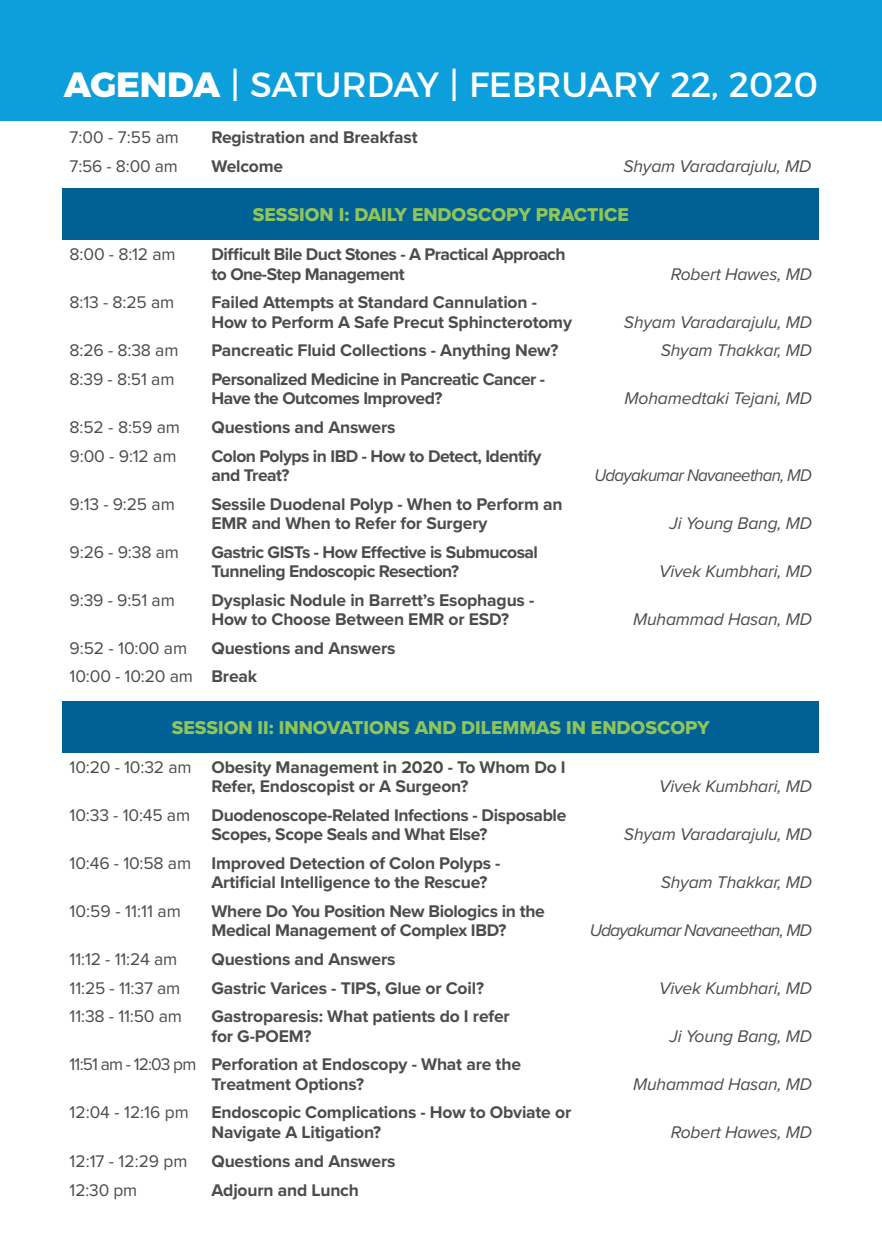
<style>
.page{position:relative;width:882px;height:1260px;background:#fff}
.page>*{position:absolute;margin:0;border:0;box-sizing:border-box;transform-origin:0 0}
.t1{font:35px "Montserrat";letter-spacing:-.005em;color:#fff}
.t2{font:19.25px "Proxima Nova Extrabld";color:#90c558}
.t3{font:700 17.5px/19.2px "Proxima Nova";letter-spacing:-.01em;color:#4b4c4d}
.t4{font:italic 17.5px "Proxima Nova";letter-spacing:-.01em;color:#4b4c4d}
.t5{font:700 17.5px/19.2px "Proxima Nova";letter-spacing:-.03em;color:#4b4c4d}
.t6{font:17.5px "Proxima Nova";letter-spacing:-.01em;color:#4b4c4d}
.t7{font:italic 17.5px "Proxima Nova";letter-spacing:-.04em;color:#4b4c4d;scale:.96 1}
.t8{font:italic 17.5px "Proxima Nova";letter-spacing:-.05em;color:#4b4c4d}
.s1{font-weight:800}
.s2{font-weight:400}
</style>
<div class="page">
<div style="left:0;top:0;width:882px;height:121px;background:#0c9fdc"></div>
<div style="left:63px;top:188px;width:756px;height:51px;background:#016197"></div>
<div style="left:63px;top:701px;width:756px;height:51px;background:#016197"></div>
<h1 class="t1" style="left:64px;top:56px;width:755px"><span class="s1">AGENDA</span> | SATURDAY | FEBRUARY 22, 2020</h1>
<p class="t6" style="left:70px;top:124px;width:111px">7:00 - 7:55 am</p>
<p class="t3" style="left:211px;top:127px;width:208px">Registration and Breakfast</p>
<p class="t6" style="left:70px;top:153px;width:110px">7:56 - 8:00 am</p>
<p class="t3" style="left:211px;top:156px;width:73px">Welcome</p>
<p class="t4" style="left:623px;top:153px;width:189px">Shyam Varadarajulu, MD</p>
<p class="t2" style="left:253px;top:200px;width:377px">SESSION I: DAILY ENDOSCOPY PRACTICE</p>
<p class="t6" style="left:70px;top:241px;width:107px">8:00 - 8:12 am</p>
<p class="t5" style="left:211px;top:244px;width:356px">Difficult Bile Duct Stones - A Practical Approach to One-Step Management</p>
<p class="t4" style="left:670px;top:261px;width:143px">Robert Hawes, MD</p>
<p class="t6" style="left:70px;top:289px;width:106px">8:13 - 8:25 am</p>
<p class="t3" style="left:211px;top:292px;width:362px">Failed Attempts at Standard Cannulation -<br>How to Perform A Safe Precut Sphincterotomy</p>
<p class="t4" style="left:624px;top:309px;width:189px">Shyam Varadarajulu, MD</p>
<p class="t6" style="left:70px;top:337px;width:110px">8:26 - 8:38 am</p>
<p class="t3" style="left:211px;top:340px;width:348px">Pancreatic Fluid Collections - Anything New?</p>
<p class="t4" style="left:660px;top:337px;width:153px">Shyam Thakkar, MD</p>
<p class="t6" style="left:70px;top:366px;width:106px">8:39 - 8:51 am</p>
<p class="t5" style="left:211px;top:369px;width:335px">Personalized Medicine in Pancreatic Cancer -<br>Have the Outcomes Improved?</p>
<p class="t4" style="left:624px;top:385px;width:189px">Mohamedtaki Tejani, MD</p>
<p class="t6" style="left:70px;top:414px;width:112px">8:52 - 8:59 am</p>
<p class="t3" style="left:211px;top:417px;width:185px">Questions and Answers</p>
<p class="t6" style="left:70px;top:443px;width:108px">9:00 - 9:12 am</p>
<p class="t5" style="left:211px;top:446px;width:331px">Colon Polyps in IBD - How to Detect, Identify and Treat?</p>
<p class="t6" style="left:70px;top:491px;width:107px">9:13 - 9:25 am</p>
<p class="t3" style="left:211px;top:494px;width:352px">Sessile Duodenal Polyp - When to Perform an<br>EMR and When to Refer for Surgery</p>
<p class="t6" style="left:70px;top:539px;width:111px">9:26 - 9:38 am</p>
<p class="t5" style="left:211px;top:542px;width:328px">Gastric GISTs - How Effective is Submucosal<br>Tunneling Endoscopic Resection?</p>
<p class="t6" style="left:70px;top:587px;width:107px">9:39 - 9:51 am</p>
<p class="t3" style="left:211px;top:590px;width:324px">Dysplasic Nodule in Barrett’s Esophagus -<br>How to Choose Between EMR or ESD?</p>
<p class="t3" style="left:70px;top:633px;width:327px;line-height:28.7px;text-indent:142px">Questions and Answers<br><span class="s2">10:00 - 10:20 am</span> Break</p>
<p class="t6" style="left:70px;top:634px;width:119px">9:52 - 10:00 am</p>
<p class="t7" style="left:594px;top:462px;width:228px">Udayakumar Navaneethan, MD</p>
<p class="t4" style="left:669px;top:510px;width:144px">Ji Young Bang, MD</p>
<p class="t4" style="left:659px;top:558px;width:154px">Vivek Kumbhari, MD</p>
<p class="t4" style="left:633px;top:606px;width:180px">Muhammad Hasan, MD</p>
<p class="t2" style="left:172px;top:713px;width:539px">SESSION II: INNOVATIONS AND DILEMMAS IN ENDOSCOPY</p>
<p class="t3" style="left:211px;top:757px;width:356px;text-indent:-142px"><span class="s2">10:20 - 10:32 am</span> Obesity Management in 2020 - To Whom Do I<br>Refer, Endoscopist or A Surgeon?</p>
<p class="t4" style="left:659px;top:773px;width:154px">Vivek Kumbhari, MD</p>
<p class="t3" style="left:211px;top:805px;width:356px;text-indent:-142px"><span class="s2">10:33 - 10:45 am</span> Duodenoscope-Related Infections - Disposable<br>Scopes, Scope Seals and What Else?</p>
<p class="t3" style="left:211px;top:853px;width:290px;text-indent:-142px"><span class="s2">10:46 - 10:58 am</span> Improved Detection of Colon Polyps -<br>Artificial Intelligence to the Rescue?</p>
<p class="t6" style="left:70px;top:898px;width:113px">10:59 - 11:11 am</p>
<p class="t3" style="left:211px;top:901px;width:335px">Where Do You Position New Biologics in the<br>Medical Management of Complex IBD?</p>
<p class="t4" style="left:624px;top:821px;width:189px">Shyam Varadarajulu, MD</p>
<p class="t4" style="left:660px;top:869px;width:153px">Shyam Thakkar, MD</p>
<p class="t8" style="left:589px;top:917px;width:224px">Udayakumar Navaneethan, MD</p>
<p class="t6" style="left:70px;top:946px;width:109px">11:12 - 11:24 am</p>
<p class="t3" style="left:211px;top:949px;width:185px">Questions and Answers</p>
<p class="t6" style="left:70px;top:974px;width:112px">11:25 - 11:37 am</p>
<p class="t3" style="left:211px;top:977px;width:274px">Gastric Varices - TIPS, Glue or Coil?</p>
<p class="t4" style="left:659px;top:974px;width:154px">Vivek Kumbhari, MD</p>
<p class="t6" style="left:70px;top:1003px;width:114px">11:38 - 11:50 am</p>
<p class="t3" style="left:211px;top:1006px;width:300px">Gastroparesis: What patients do I refer for G-POEM?</p>
<p class="t4" style="left:669px;top:1022px;width:144px">Ji Young Bang, MD</p>
<p class="t3" style="left:211px;top:1054px;width:311px;text-indent:-142px"><span class="s2">11:51 am - 12:03 pm</span> Perforation at Endoscopy - What are the<br>Treatment Options?</p>
<p class="t6" style="left:70px;top:1099px;width:121px">12:04 - 12:16 pm</p>
<p class="t3" style="left:211px;top:1102px;width:361px">Endoscopic Complications - How to Obviate or<br>Navigate A Litigation?</p>
<p class="t6" style="left:70px;top:1147px;width:119px">12:17 - 12:29 pm</p>
<p class="t3" style="left:211px;top:1151px;width:185px">Questions and Answers</p>
<p class="t6" style="left:70px;top:1176px;width:69px">12:30 pm</p>
<p class="t3" style="left:211px;top:1179px;width:149px">Adjourn and Lunch</p>
<p class="t4" style="left:633px;top:1070px;width:180px">Muhammad Hasan, MD</p>
<p class="t4" style="left:670px;top:1119px;width:143px">Robert Hawes, MD</p>
</div>
